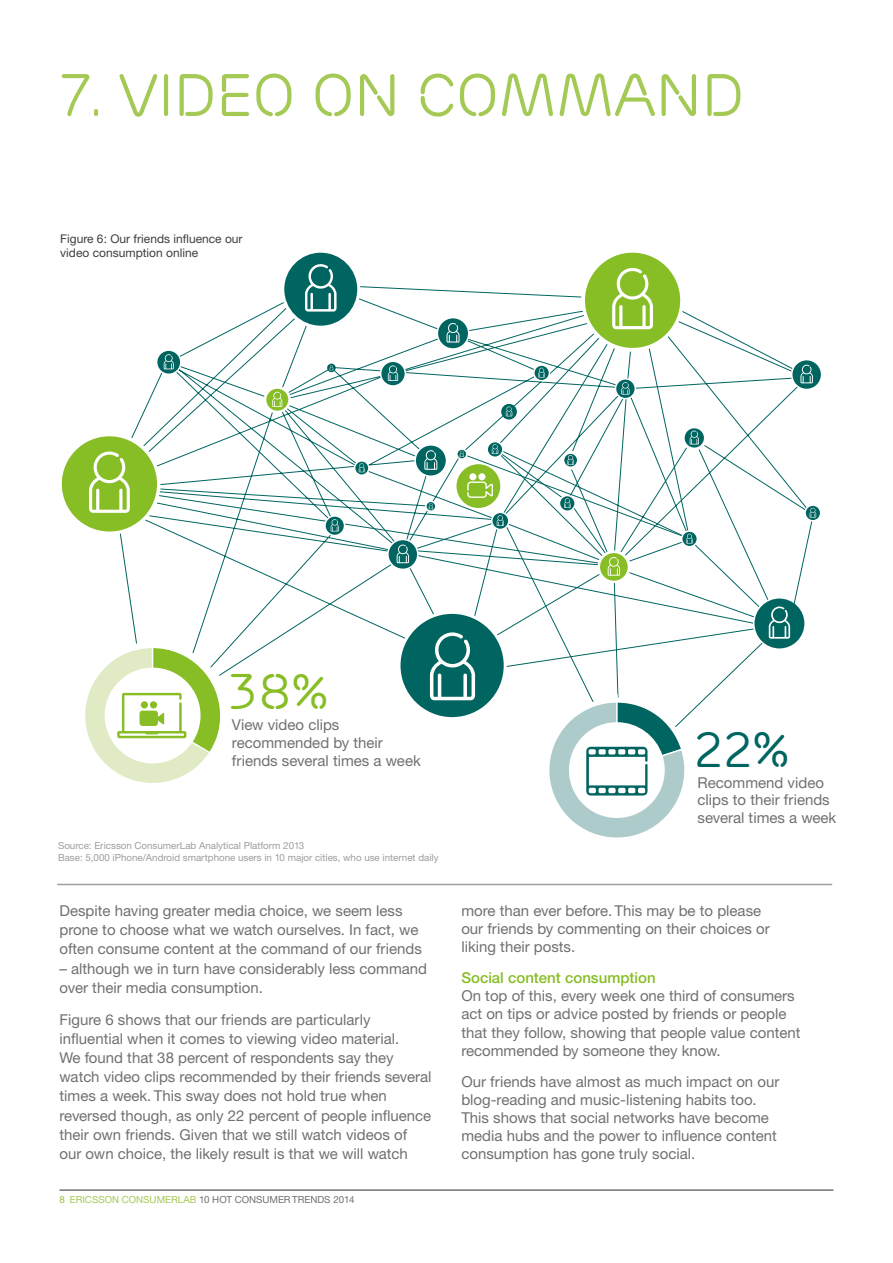
<style>
.page{position:relative;width:893px;height:1263px;background:#fff}
.page>*{position:absolute;margin:0;border:0;box-sizing:border-box;transform-origin:0 0}
.t1{font:60px "Ericsson Capital";letter-spacing:-.02em;color:#a4c954}
.t2{font:49.8px "Ericsson Capital TT";color:#006561}
.t3{font:49.8px "Ericsson Capital TT";color:#87bd25}
.t4{font:15px/19.2px "Ericsson Sans";color:#70706f}
.t5{font:500 15px "Ericsson Sans";color:#87bd25}
.t6{font:12px/14.4px "Ericsson Sans";color:#3d3d3c}
.t7{font:9.75px/11.7px "Ericsson Sans";color:#9d9d9d}
.t8{font:9.75px "Ericsson Sans";color:#70706f}
.s1{font-weight:500;color:#a4c954}
.s2{color:#a4c954}
</style>
<div class="page">
<hr style="left:60px;top:1189px;width:773px;height:2px;background:#70706f">
<hr style="left:58px;top:884px;width:774px;height:1px;background:#a0a09f">
<svg style="left:283px;top:251px;width:76px;height:76px"></svg>
<div style="left:754px;top:598px;width:51px;height:51px;background:#006561;border-radius:50%"></div>
<div style="left:753px;top:597px;width:53px;height:53px;border:2px solid #fff;border-radius:50%"></div>
<svg style="left:769px;top:624px;width:21px;height:15px"></svg>
<svg style="left:699px;top:348px;width:114px;height:276px"></svg>
<div style="left:792px;top:360px;width:30px;height:29px;background:#006561;border-radius:50%"></div>
<div style="left:791px;top:359px;width:31px;height:31px;border:2px solid #fff;border-radius:50%"></div>
<svg style="left:800px;top:365px;width:13px;height:18px"></svg>
<svg style="left:60px;top:435px;width:99px;height:98px"></svg>
<svg style="left:583px;top:251px;width:99px;height:98px"></svg>
<svg style="left:805px;top:505px;width:16px;height:16px"></svg>
<div style="left:804px;top:504px;width:17px;height:17px;border:2px solid #fff;border-radius:50%"></div>
<svg style="left:810px;top:508px;width:6px;height:10px"></svg>
<svg style="left:76px;top:264px;width:623px;height:574px"></svg>
<h1 class="t1" style="left:60px;top:60px;width:687px">7. VIDEO ON COMMAND</h1>
<p class="t6" style="left:60px;top:231px;width:184px">Figure 6: Our friends influence our video consumption online</p>
<h2 class="t3" style="left:229px;top:663px;width:101px">38%</h2>
<p class="t4" style="left:232px;top:715px;width:190px;line-height:18px">View video clips recommended by their friends several times a week</p>
<p class="t7" style="left:58px;top:840px;width:382px">Source: Ericsson ConsumerLab Analytical Platform 2013<br>Base: 5,000 iPhone/Android smartphone users in 10 major cities, who use internet daily</p>
<p class="t4" style="left:60px;top:901px;width:364px">Despite having greater media choice, we seem less prone to choose what we watch ourselves. In fact, we often consume content at the command of our friends</p>
<p class="t4" style="left:60px;top:959px;width:369px">– although we in turn have considerably less command over their media consumption.</p>
<p class="t4" style="left:60px;top:1010px;width:374px">Figure 6 shows that our friends are particularly influential when it comes to viewing video material.<br>We found that 38 percent of respondents say they watch video clips recommended by their friends several times a week. This sway does not hold true when reversed though, as only 22 percent of people influence their own friends. Given that we still watch videos of our own choice, the likely result is that we will watch</p>
<p class="t8" style="left:60px;top:1194px;width:296px"><span class="s1">8</span> <span class="s2">ERICSSON CONSUMERLAB</span> 10 HOT CONSUMER TRENDS 2014</p>
<h2 class="t2" style="left:694px;top:720px;width:96px">22%</h2>
<p class="t4" style="left:698px;top:775px;width:134px;line-height:16.5px">Recommend video clips to their friends</p>
<p class="t4" style="left:698px;top:808px;width:140px">several times a week</p>
<p class="t4" style="left:461px;top:902px;width:310px;line-height:18.1px">more than ever before. This may be to please our friends by commenting on their choices or liking their posts.</p>
<p class="t5" style="left:461px;top:969px;width:196px">Social content consumption</p>
<p class="t4" style="left:461px;top:987px;width:341px;line-height:18.1px">On top of this, every week one third of consumers act on tips or advice posted by friends or people that they follow, showing that people value content recommended by someone they know.</p>
<p class="t4" style="left:461px;top:1072px;width:320px;line-height:18.1px">Our friends have almost as much impact on our blog-reading and music-listening habits too.<br>This shows that social networks have become media hubs and the power to influence content consumption has gone truly social.</p>
</div>
